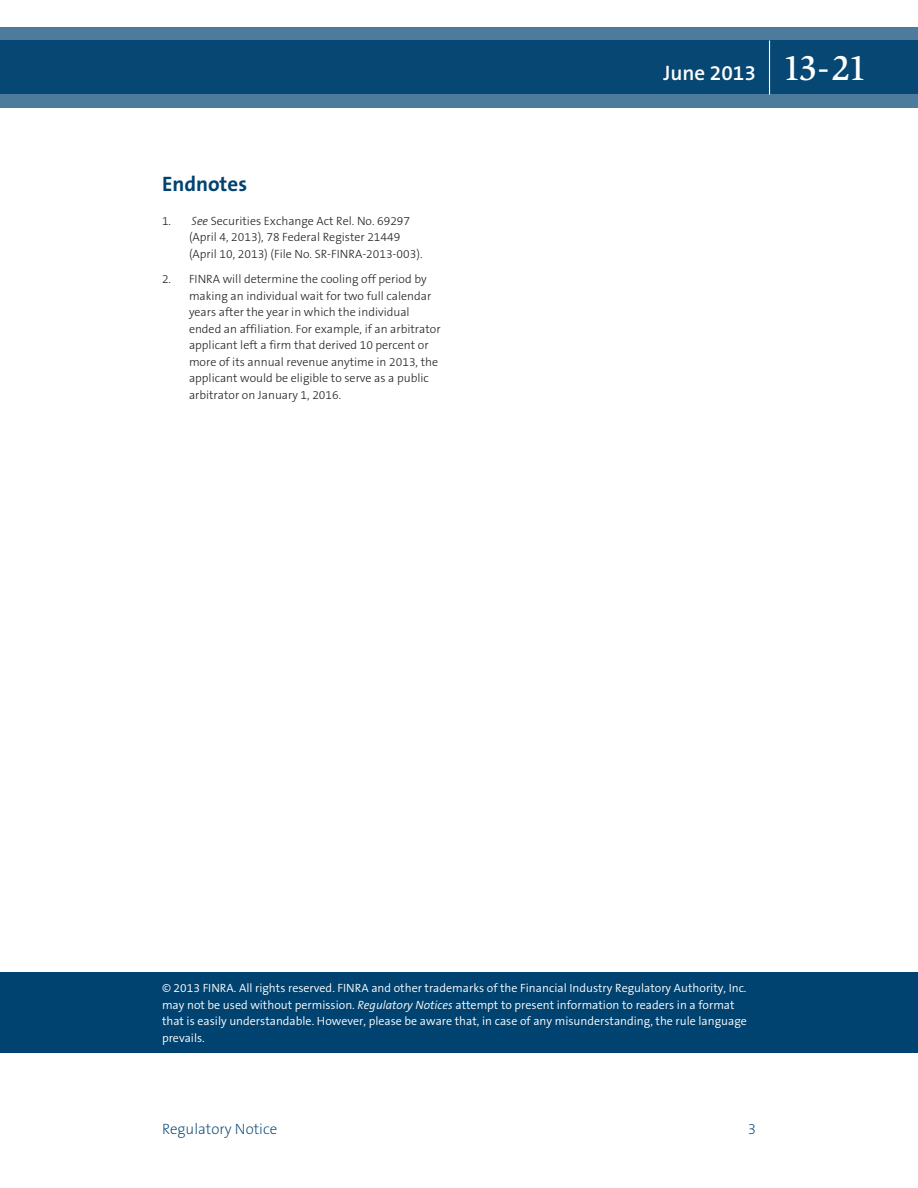
<style>
.page{position:relative;width:918px;height:1188px;background:#fff}
.page>*{position:absolute;margin:0;border:0;box-sizing:border-box;transform-origin:0 0}
.t1{font:600 21px "The Sans B6";color:#fff}
.attach_head{font:700 21px "The Sans B7";color:#004270}
.t2{font:200 15px "The Sans B2";color:#004270}
.t3{font:300 12px/16.5px "The Sans B3";color:#231f20}
.t4{font:300 12px/16.5px "The Sans B4";color:#fff}
.s1{font-style:italic}
.s2{font-family:"Slimbach LT";font-weight:500;font-size:36px}
</style>
<div class="page">
<div style="left:0;top:972px;width:918px;height:81px;background:#004270"></div>
<svg style="left:0;top:27px;width:918px;height:81px;background:#1e5881"></svg>
<hr style="left:769px;top:40px;width:1px;height:54px;background:#fff">
<p class="attach_head" style="left:162px;top:173px;width:87px">Endnotes</p>
<p class="t3" style="left:189px;top:213px;width:235px;text-indent:-27px">1. <span class="s1">See</span> Securities Exchange Act Rel. No. 69297 (April 4, 2013), 78 Federal Register 21449 (April 10, 2013) (File No. SR-FINRA-2013-003).</p>
<p class="t3" style="left:189px;top:271px;width:253px;text-indent:-27px">2. FINRA will determine the cooling off period by making an individual wait for two full calendar years after the year in which the individual ended an affiliation. For example, if an arbitrator applicant left a firm that derived 10 percent or more of its annual revenue anytime in 2013, the applicant would be eligible to serve as a public arbitrator on January 1, 2016.</p>
<h1 class="t1" style="left:663px;top:62px;width:205px">June 2013 <span class="s2">13-21</span></h1>
<p class="t4" style="left:162px;top:980px;width:586px">© 2013 FINRA. All rights reserved. FINRA and other trademarks of the Financial Industry Regulatory Authority, Inc. may not be used without permission. <span class="s1">Regulatory Notices</span> attempt to present information to readers in a format that is easily understandable. However, please be aware that, in case of any misunderstanding, the rule language prevails.</p>
<p class="t2" style="left:162px;top:1121px;width:117px">Regulatory Notice</p>
<p class="t2" style="left:748px;top:1121px;width:10px">3</p>
</div>
